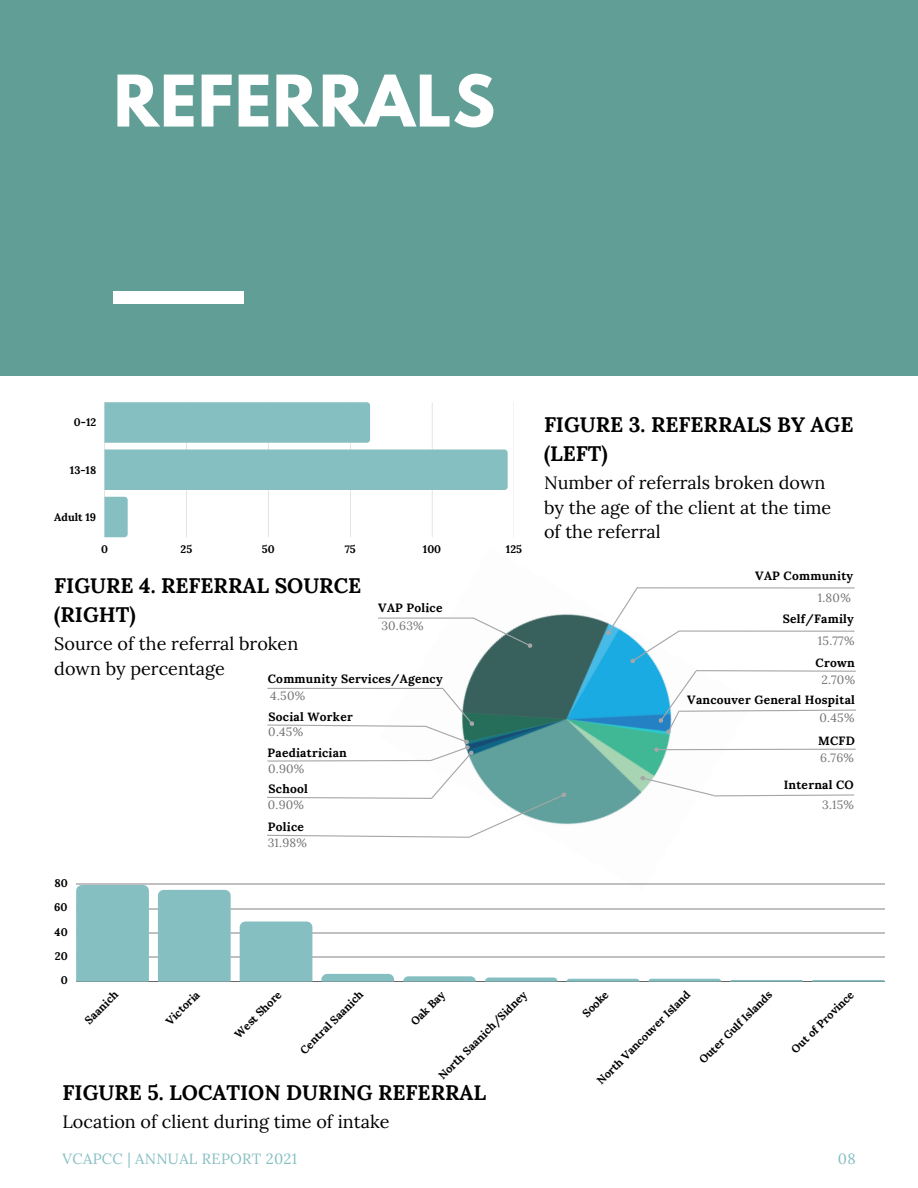
<style>
.page{position:relative;width:918px;height:1188px;background:#fff}
.page>*{position:absolute;margin:0;border:0;box-sizing:border-box;transform-origin:0 0}
.t1{font:700 63px "League Spartan";letter-spacing:.02em;color:#fff}
.t2{font:700 21px/29.2px "Lora";color:#000}
.t3{font:18px/24.8px "Lora";color:#000}
.t4{font:14.85px "Lora";letter-spacing:.02em;color:#86bfc2}
.t5{font:700 12px "Lora";letter-spacing:.02em;color:#000}
.t6{font:12px "Lora";letter-spacing:.02em;color:#737373}
.t7{font:700 11.1px "Lora";color:#000}
.t8{font:700 10.95px "Lora";color:#000}
</style>
<div class="page">
<div style="left:0;top:0;width:918px;height:376px;background:#619f96"></div>
<div style="left:114px;top:291px;width:130px;height:12px;background:#fff"></div>
<svg style="left:104px;top:402px;width:410px;height:135px"></svg>
<div style="left:105px;top:402px;width:265px;height:41px;background:#86bfc2"></div>
<div style="left:105px;top:449px;width:403px;height:41px;background:#86bfc2"></div>
<svg style="left:124px;top:497px;width:4px;height:40px"></svg>
<img style="left:379px;top:614px;width:374px;height:270px">
<hr style="left:76px;top:884px;width:809px;height:1px;background:#000">
<hr style="left:76px;top:908px;width:809px;height:1px;background:#000">
<hr style="left:76px;top:932px;width:809px;height:1px;background:#000">
<hr style="left:76px;top:957px;width:809px;height:1px;background:#000">
<hr style="left:76px;top:981px;width:809px;height:1px;background:#000">
<div style="left:76px;top:885px;width:73px;height:97px;background:#86bfc2"></div>
<div style="left:158px;top:890px;width:73px;height:92px;background:#86bfc2"></div>
<div style="left:240px;top:922px;width:72px;height:60px;background:#86bfc2"></div>
<svg style="left:321px;top:974px;width:73px;height:8px"></svg>
<svg style="left:403px;top:976px;width:73px;height:6px"></svg>
<svg style="left:485px;top:978px;width:73px;height:4px"></svg>
<svg style="left:567px;top:979px;width:72px;height:3px"></svg>
<svg style="left:648px;top:979px;width:73px;height:3px"></svg>
<svg style="left:730px;top:980px;width:73px;height:2px"></svg>
<svg style="left:812px;top:980px;width:73px;height:2px"></svg>
<svg style="left:605px;top:587px;width:251px;height:147px"></svg>
<svg style="left:654px;top:747px;width:202px;height:5px"></svg>
<svg style="left:640px;top:776px;width:215px;height:21px"></svg>
<svg style="left:472px;top:617px;width:61px;height:31px"></svg>
<hr style="left:378px;top:618px;width:96px;height:1px;background:#a6a6a6">
<svg style="left:267px;top:686px;width:299px;height:153px"></svg>
<p class="t1" style="left:114px;top:70px;width:383px">REFERRALS</p>
<p class="t8" style="left:74px;top:415px;width:24px">0-12</p>
<p class="t8" style="left:70px;top:463px;width:28px">13-18</p>
<p class="t8" style="left:54px;top:510px;width:43px">Adult 19</p>
<p class="t8" style="left:101px;top:542px;width:8px">0</p>
<p class="t8" style="left:181px;top:542px;width:13px">25</p>
<p class="t8" style="left:262px;top:542px;width:14px">50</p>
<p class="t8" style="left:345px;top:542px;width:12px">75</p>
<p class="t8" style="left:423px;top:542px;width:20px">100</p>
<p class="t8" style="left:506px;top:542px;width:18px">125</p>
<p class="t2" style="left:544px;top:410px;width:311px">FIGURE 3. REFERRALS BY AGE (LEFT)</p>
<p class="t3" style="left:544px;top:470px;width:289px">Number of referrals broken down by the age of the client at the time of the referral</p>
<p class="t5" style="left:755px;top:568px;width:99px">VAP Community</p>
<p class="t2" style="left:54px;top:571px;width:308px">FIGURE 4. REFERRAL SOURCE (RIGHT)</p>
<p class="t3" style="left:54px;top:631px;width:245px">Source of the referral broken down by percentage</p>
<p class="t6" style="left:818px;top:590px;width:34px">1.80%</p>
<p class="t6" style="left:818px;top:632px;width:38px">15.77%</p>
<p class="t6" style="left:821px;top:672px;width:35px">2.70%</p>
<p class="t6" style="left:820px;top:710px;width:36px">0.45%</p>
<p class="t6" style="left:820px;top:750px;width:35px">6.76%</p>
<p class="t6" style="left:822px;top:797px;width:33px">3.15%</p>
<p class="t5" style="left:378px;top:600px;width:66px">VAP Police</p>
<p class="t5" style="left:783px;top:611px;width:73px">Self/Family</p>
<p class="t5" style="left:816px;top:655px;width:41px">Crown</p>
<p class="t5" style="left:687px;top:692px;width:169px">Vancouver General Hospital</p>
<p class="t5" style="left:818px;top:733px;width:38px">MCFD</p>
<p class="t6" style="left:381px;top:618px;width:44px">30.63%</p>
<p class="t5" style="left:268px;top:671px;width:176px">Community Services/Agency</p>
<p class="t6" style="left:270px;top:688px;width:36px">4.50%</p>
<p class="t6" style="left:268px;top:724px;width:36px">0.45%</p>
<p class="t5" style="left:269px;top:708px;width:86px">Social Worker</p>
<p class="t5" style="left:268px;top:745px;width:81px">Paediatrician</p>
<p class="t6" style="left:268px;top:761px;width:38px">0.90%</p>
<p class="t5" style="left:268px;top:781px;width:41px">School</p>
<p class="t5" style="left:784px;top:777px;width:72px">Internal CO</p>
<p class="t6" style="left:268px;top:797px;width:38px">0.90%</p>
<p class="t7" style="left:54px;top:876px;width:15px">80</p>
<p class="t7" style="left:54px;top:900px;width:15px">60</p>
<p class="t7" style="left:55px;top:925px;width:15px">40</p>
<p class="t7" style="left:55px;top:949px;width:14px">20</p>
<p class="t7" style="left:61px;top:973px;width:9px">0</p>
<p class="t5" style="left:268px;top:819px;width:38px">Police</p>
<p class="t6" style="left:268px;top:835px;width:41px">31.98%</p>
<p class="t7" style="left:82px;top:1017px;width:43px;rotate:-45deg">Saanich</p>
<p class="t7" style="left:163px;top:1018px;width:44px;rotate:-45deg">Victoria</p>
<p class="t7" style="left:231px;top:1031px;width:63px;rotate:-45deg">West Shore</p>
<p class="t7" style="left:297px;top:1047px;width:86px;rotate:-45deg">Central Saanich</p>
<p class="t7" style="left:408px;top:1018px;width:45px;rotate:-45deg">Oak Bay</p>
<p class="t7" style="left:594px;top:1077px;width:128px;rotate:-45deg">North Vancouver Island</p>
<p class="t7" style="left:696px;top:1057px;width:99px;rotate:-45deg">Outer Gulf Islands</p>
<p class="t7" style="left:788px;top:1046px;width:85px;rotate:-45deg">Out of Province</p>
<p class="t7" style="left:435px;top:1072px;width:121px;rotate:-45deg">North Saanich/Sidney</p>
<p class="t7" style="left:579px;top:1010px;width:33px;rotate:-45deg">Sooke</p>
<p class="t2" style="left:63px;top:1078px;width:425px">FIGURE 5. LOCATION DURING REFERRAL</p>
<p class="t3" style="left:63px;top:1109px;width:328px">Location of client during time of intake</p>
<p class="t4" style="left:63px;top:1149px;width:236px">VCAPCC | ANNUAL REPORT 2021</p>
<p class="t4" style="left:838px;top:1149px;width:19px">08</p>
</div>
